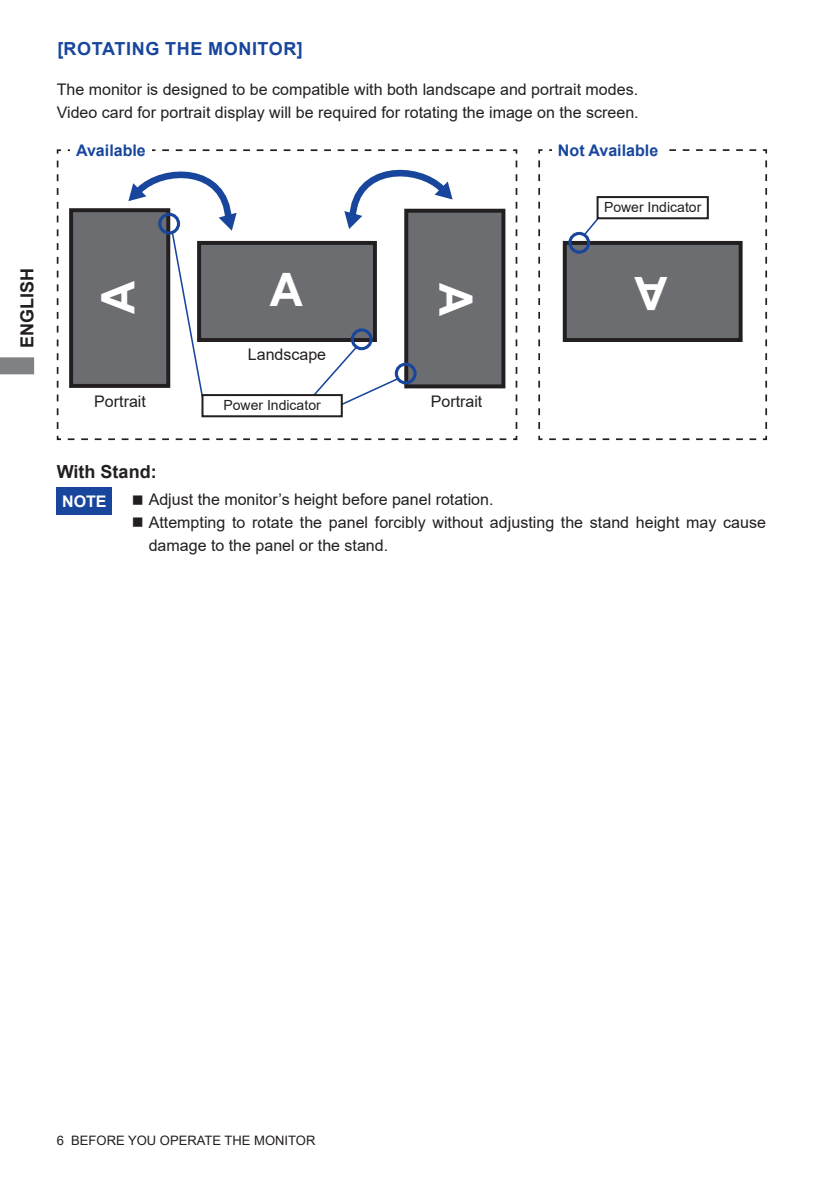
<style>
.page{position:relative;width:840px;height:1191px;background:#fff}
.page>*{position:absolute;margin:0;border:0;box-sizing:border-box;transform-origin:0 0}
.t1{font:700 46px "Arial";color:#fff}
.t2{font:700 18px "Arial";letter-spacing:.035em;color:#18469d}
.t3{font:700 18px "Arial";color:#231f20}
.t4{font:16px/22.6px "Arial";color:#231f20}
.t5{font:700 16px "Arial";color:#18469d}
.t6{font:700 16px "Arial";color:#fff}
.t7{font:14px "Arial";color:#231f20}
.t8{font:13px "Arial";color:#231f20}
</style>
<div class="page">
<svg style="left:0;top:357px;width:34px;height:17px"></svg>
<div style="left:56px;top:488px;width:56px;height:27px;background:#18469d"></div>
<svg style="left:56px;top:149px;width:462px;height:292px"></svg>
<div style="left:70px;top:142px;width:82px;height:21px;background:#fff"></div>
<svg style="left:538px;top:149px;width:229px;height:292px"></svg>
<div style="left:552px;top:142px;width:113px;height:19px;background:#fff"></div>
<div style="left:199px;top:243px;width:176px;height:97px;background:#6c6d70"></div>
<div style="left:197px;top:241px;width:179px;height:101px;border:4px solid #231f20"></div>
<div style="left:71px;top:210px;width:97px;height:176px;background:#6c6d70"></div>
<div style="left:69px;top:208px;width:101px;height:180px;border:4px solid #231f20"></div>
<div style="left:406px;top:211px;width:97px;height:175px;background:#6c6d70"></div>
<div style="left:404px;top:209px;width:101px;height:179px;border:4px solid #231f20"></div>
<div style="left:350px;top:328px;width:22px;height:22px;border:3px solid #18469d;border-radius:50%"></div>
<div style="left:394px;top:362px;width:22px;height:22px;border:3px solid #18469d;border-radius:50%"></div>
<svg style="left:312px;top:345px;width:87px;height:61px"></svg>
<div style="left:201px;top:394px;width:141px;height:23px;border:2px solid #231f20"></div>
<svg style="left:128px;top:170px;width:108px;height:228px"></svg>
<svg style="left:344px;top:170px;width:108px;height:59px"></svg>
<svg style="left:582px;top:217px;width:17px;height:20px"></svg>
<div style="left:596px;top:196px;width:112px;height:23px;border:2px solid #231f20"></div>
<div style="left:564px;top:243px;width:176px;height:97px;background:#6c6d70"></div>
<div style="left:562px;top:241px;width:180px;height:101px;border:4px solid #231f20"></div>
<div style="left:568px;top:232px;width:22px;height:22px;border:3px solid #18469d;border-radius:50%"></div>
<p class="t3" style="left:14px;top:348px;width:82px;rotate:-90deg">ENGLISH</p>
<p class="t2" style="left:57px;top:36px;width:247px">[ROTATING THE MONITOR]</p>
<p class="t4" style="left:57px;top:78px;width:583px">The monitor is designed to be compatible with both landscape and portrait modes.<br>Video card for portrait display will be required for rotating the image on the screen.</p>
<p class="t5" style="left:76px;top:139px;width:71px">Available</p>
<p class="t5" style="left:557px;top:139px;width:102px">Not Available</p>
<h1 class="t1" style="left:86px;top:314px;width:35px;rotate:-90deg">A</h1>
<h1 class="t1" style="left:487px;top:283px;width:35px;rotate:90deg">A</h1>
<p class="t4" style="left:94px;top:390px;width:53px">Portrait</p>
<p class="t3" style="left:57px;top:459px;width:101px">With Stand:</p>
<p class="t4" style="left:248px;top:343px;width:80px">Landscape</p>
<p class="t7" style="left:223px;top:395px;width:99px">Power Indicator</p>
<p class="t4" style="left:430px;top:390px;width:53px">Portrait</p>
<p class="t7" style="left:603px;top:197px;width:99px">Power Indicator</p>
<h1 class="t1" style="left:667px;top:325px;width:35px;rotate:-180deg">A</h1>
<p class="t6" style="left:62px;top:490px;width:46px">NOTE</p>
<p class="t4" style="left:132px;top:488px;width:363px">■ Adjust the monitor’s height before panel rotation.</p>
<p class="t4" style="left:149px;top:511px;width:618px;text-indent:-17px">■ Attempting to rotate the panel forcibly without adjusting the stand height may cause damage to the panel or the stand.</p>
<p class="t8" style="left:57px;top:1131px;width:260px">6 BEFORE YOU OPERATE THE MONITOR</p>
</div>
